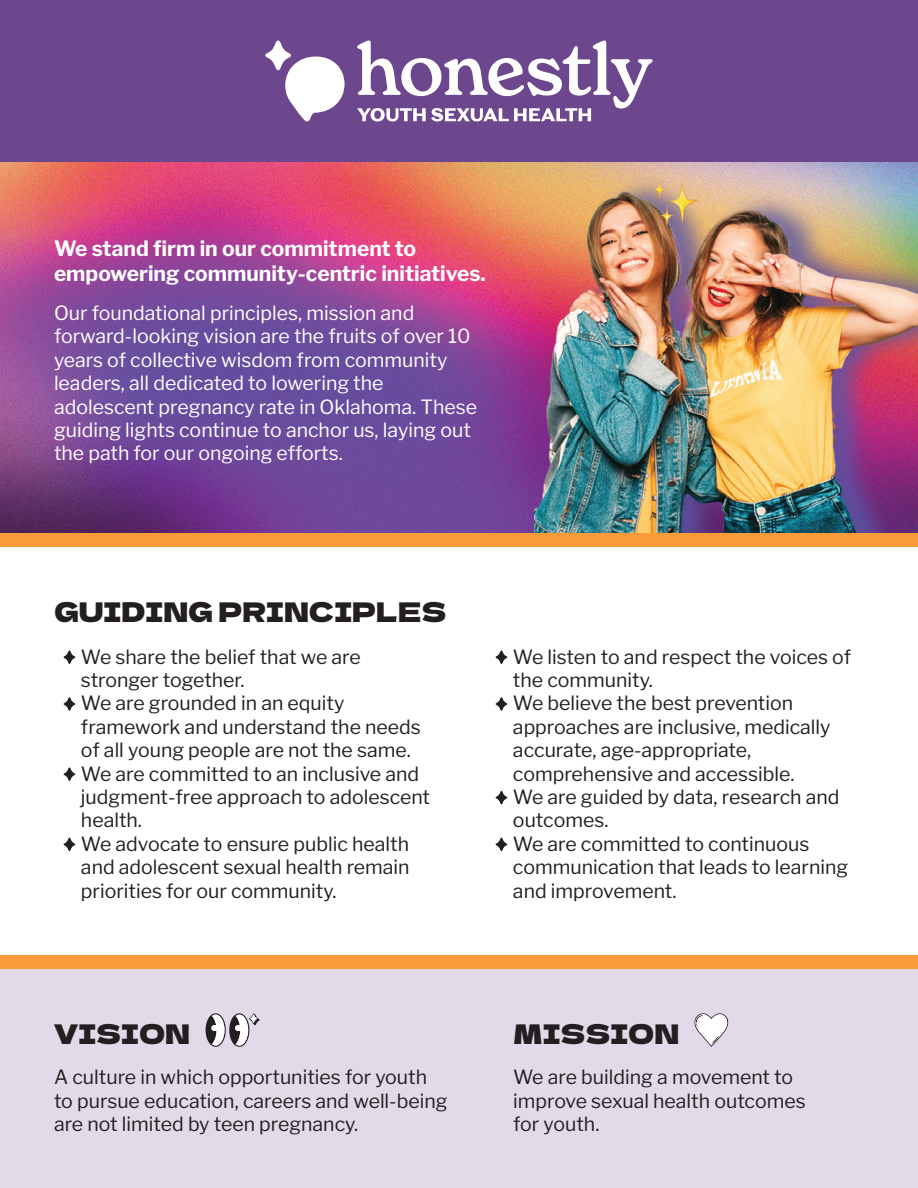
<style>
.page{position:relative;width:918px;height:1188px;background:#fff}
.page>*{position:absolute;margin:0;border:0;box-sizing:border-box;transform-origin:0 0}
.t1{font:27px "Dela Gothic One";color:#231f20}
.t2{font:700 21px/25.2px "Libre Franklin";color:#fff}
.t3{font:19.5px/23.4px "Libre Franklin";color:#231f20}
.t4{font:19.5px/23.4px "Libre Franklin";color:#fff}
</style>
<div class="page">
<div style="left:0;top:958px;width:918px;height:230px;background:#e2dae8"></div>
<img style="left:0;top:162px;width:918px;height:371px">
<div style="left:0;top:0;width:918px;height:162px;background:#6d478d"></div>
<svg style="left:265px;top:40px;width:80px;height:82px"></svg>
<svg style="left:357px;top:40px;width:296px;height:81px"></svg>
<div style="left:0;top:955px;width:918px;height:14px;background:#f89b38"></div>
<svg style="left:64px;top:650px;width:11px;height:14px"></svg>
<svg style="left:64px;top:697px;width:11px;height:14px"></svg>
<svg style="left:64px;top:767px;width:11px;height:14px"></svg>
<svg style="left:64px;top:838px;width:11px;height:13px"></svg>
<svg style="left:496px;top:650px;width:11px;height:14px"></svg>
<svg style="left:496px;top:697px;width:11px;height:14px"></svg>
<svg style="left:496px;top:791px;width:11px;height:13px"></svg>
<svg style="left:496px;top:838px;width:11px;height:13px"></svg>
<svg style="left:206px;top:1013px;width:54px;height:34px"></svg>
<svg style="left:694px;top:1013px;width:35px;height:34px"></svg>
<img style="left:534px;top:171px;width:384px;height:362px">
<div style="left:0;top:533px;width:918px;height:14px;background:#f89b38"></div>
<p class="t2" style="left:54px;top:234px;width:433px">We stand firm in our commitment to empowering community-centric initiatives.</p>
<p class="t4" style="left:54px;top:299px;width:425px">Our foundational principles, mission and forward-looking vision are the fruits of over 10 years of collective wisdom from community leaders, all dedicated to lowering the adolescent pregnancy rate in Oklahoma. These guiding lights continue to anchor us, laying out the path for our ongoing efforts.</p>
<p class="t1" style="left:54px;top:591px;width:394px">GUIDING PRINCIPLES</p>
<p class="t3" style="left:81px;top:643px;width:281px;text-indent:-13px">• We share the belief that we are stronger together.</p>
<p class="t3" style="left:81px;top:690px;width:341px;text-indent:-13px">• We are grounded in an equity framework and understand the needs of all young people are not the same.</p>
<p class="t3" style="left:81px;top:760px;width:351px;text-indent:-13px">• We are committed to an inclusive and judgment-free approach to adolescent health.</p>
<p class="t3" style="left:81px;top:830px;width:330px;text-align:justify;text-indent:-13px">• We advocate to ensure public health and adolescent sexual health remain priorities for our community.</p>
<p class="t1" style="left:54px;top:1013px;width:138px">VISION</p>
<p class="t3" style="left:54px;top:1064px;width:395px">A culture in which opportunities for youth to pursue education, careers and well-being are not limited by teen pregnancy.</p>
<p class="t3" style="left:513px;top:643px;width:340px;text-indent:-13px">• We listen to and respect the voices of the community.</p>
<p class="t3" style="left:513px;top:690px;width:319px;text-indent:-13px">• We believe the best prevention approaches are inclusive, medically accurate, age-appropriate, comprehensive and accessible.</p>
<p class="t3" style="left:513px;top:783px;width:328px;text-indent:-13px">• We are guided by data, research and outcomes.</p>
<p class="t3" style="left:513px;top:830px;width:337px;text-indent:-13px">• We are committed to continuous communication that leads to learning and improvement.</p>
<p class="t1" style="left:513px;top:1013px;width:168px">MISSION</p>
<p class="t3" style="left:513px;top:1064px;width:294px">We are building a movement to improve sexual health outcomes for youth.</p>
</div>
